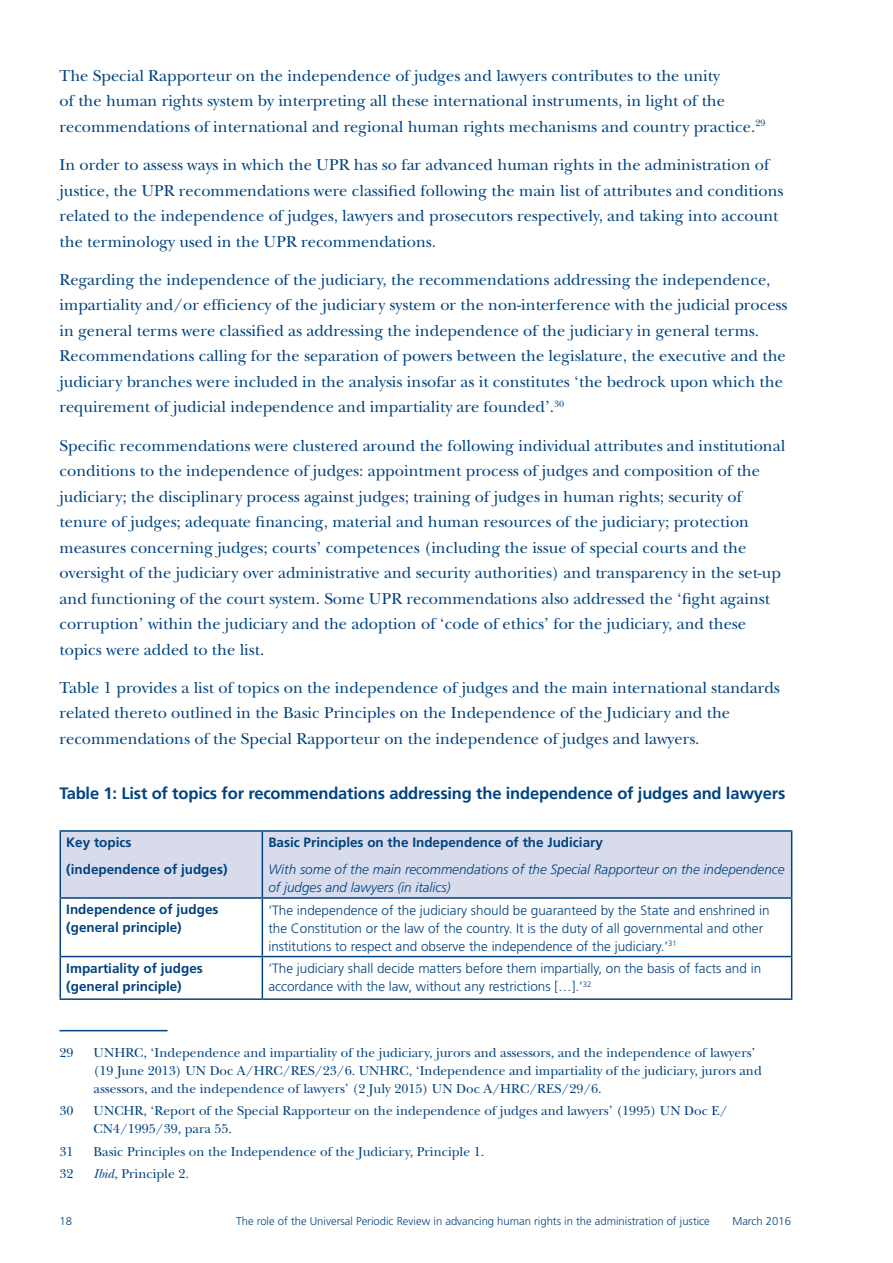
<style>
.page{position:relative;width:893px;height:1263px;background:#fff}
.page>*{position:absolute;margin:0;border:0;box-sizing:border-box;transform-origin:0 0}
.t1{font:16.5px/25.5px "New Baskerville";color:#004380}
.t2{font:700 16.5px "Frutiger";letter-spacing:-.01em;color:#004380}
.t3{font:13.5px/18px "New Baskerville";color:#004380}
.t4{font:300 13.5px/18px "Frutiger";color:#004380}
.t5{font:700 13.5px/18px "Frutiger";color:#004380}
.t6{font:italic 300 13.5px/18px "Frutiger";color:#004380}
.t7{font:300 11.25px "Frutiger";color:#004380}
.s1{font-style:italic}
</style>
<div class="page">
<div style="left:61px;top:832px;width:730px;height:65px;background:#d7dbec"></div>
<hr style="left:60px;top:830px;width:202px;height:2px;background:#004380">
<hr style="left:60px;top:832px;width:1px;height:65px;background:#004380">
<hr style="left:262px;top:830px;width:530px;height:2px;background:#004380">
<hr style="left:262px;top:832px;width:1px;height:65px;background:#004380">
<hr style="left:791px;top:832px;width:1px;height:65px;background:#004380">
<hr style="left:60px;top:897px;width:202px;height:2px;background:#004380">
<hr style="left:60px;top:899px;width:1px;height:57px;background:#004380">
<hr style="left:262px;top:897px;width:530px;height:2px;background:#004380">
<hr style="left:262px;top:899px;width:1px;height:57px;background:#004380">
<hr style="left:791px;top:899px;width:1px;height:57px;background:#004380">
<hr style="left:60px;top:956px;width:202px;height:1px;background:#004380">
<hr style="left:60px;top:957px;width:1px;height:41px;background:#004380">
<hr style="left:262px;top:956px;width:530px;height:1px;background:#004380">
<hr style="left:262px;top:957px;width:1px;height:41px;background:#004380">
<hr style="left:791px;top:957px;width:1px;height:41px;background:#004380">
<hr style="left:60px;top:998px;width:202px;height:2px;background:#004380">
<hr style="left:262px;top:998px;width:530px;height:2px;background:#004380">
<hr style="left:60px;top:1030px;width:108px;height:1px;background:#004380">
<p class="t1" style="left:60px;top:63px;width:707px">The Special Rapporteur on the independence of judges and lawyers contributes to the unity<br>of the human rights system by interpreting all these international instruments, in light of the recommendations of international and regional human rights mechanisms and country practice.<sup>29</sup></p>
<p class="t1" style="left:60px;top:152px;width:725px">In order to assess ways in which the UPR has so far advanced human rights in the administration of justice, the UPR recommendations were classified following the main list of attributes and conditions related to the independence of judges, lawyers and prosecutors respectively, and taking into account the terminology used in the UPR recommendations.</p>
<p class="t1" style="left:60px;top:267px;width:729px">Regarding the independence of the judiciary, the recommendations addressing the independence, impartiality and/or efficiency of the judiciary system or the non-interference with the judicial process in general terms were classified as addressing the independence of the judiciary in general terms.<br>Recommendations calling for the separation of powers between the legislature, the executive and the judiciary branches were included in the analysis insofar as it constitutes ‘the bedrock upon which the requirement of judicial independence and impartiality are founded’.<sup>30</sup></p>
<p class="t1" style="left:60px;top:432px;width:727px">Specific recommendations were clustered around the following individual attributes and institutional conditions to the independence of judges: appointment process of judges and composition of the judiciary; the disciplinary process against judges; training of judges in human rights; security of tenure of judges; adequate financing, material and human resources of the judiciary; protection measures concerning judges; courts’ competences (including the issue of special courts and the oversight of the judiciary over administrative and security authorities) and transparency in the set-up and functioning of the court system. Some UPR recommendations also addressed the ‘fight against corruption’ within the judiciary and the adoption of ‘code of ethics’ for the judiciary, and these topics were added to the list.</p>
<p class="t1" style="left:60px;top:675px;width:722px">Table 1 provides a list of topics on the independence of judges and the main international standards related thereto outlined in the Basic Principles on the Independence of the Judiciary and the recommendations of the Special Rapporteur on the independence of judges and lawyers.</p>
<p class="t2" style="left:60px;top:783px;width:727px">Table 1: List of topics for recommendations addressing the independence of judges and lawyers</p>
<p class="t5" style="left:66px;top:829px;width:163px;line-height:26.5px">Key topics (independence of judges)</p>
<p class="t5" style="left:268px;top:834px;width:336px">Basic Principles on the Independence of the Judiciary</p>
<p class="t6" style="left:268px;top:860px;width:518px">With some of the main recommendations of the Special Rapporteur on the independence of judges and lawyers (in italics)</p>
<p class="t5" style="left:66px;top:901px;width:154px">Independence of judges (general principle)</p>
<p class="t4" style="left:268px;top:901px;width:503px">‘The independence of the judiciary should be guaranteed by the State and enshrined in the Constitution or the law of the country. It is the duty of all governmental and other institutions to respect and observe the independence of the judiciary.’<sup>31</sup></p>
<p class="t5" style="left:66px;top:959px;width:138px">Impartiality of judges (general principle)</p>
<p class="t4" style="left:268px;top:959px;width:494px">‘The judiciary shall decide matters before them impartially, on the basis of facts and in accordance with the law, without any restrictions […].’<sup>32</sup></p>
<p class="t3" style="left:60px;top:1044px;width:16px">29</p>
<p class="t3" style="left:94px;top:1044px;width:670px">UNHRC, ‘Independence and impartiality of the judiciary, jurors and assessors, and the independence of lawyers’ (19 June 2013) UN Doc A/HRC/RES/23/6. UNHRC, ‘Independence and impartiality of the judiciary, jurors and assessors, and the independence of lawyers’ (2 July 2015) UN Doc A/HRC/RES/29/6.</p>
<p class="t3" style="left:60px;top:1102px;width:16px">30</p>
<p class="t3" style="left:94px;top:1102px;width:635px">UNCHR, ‘Report of the Special Rapporteur on the independence of judges and lawyers’ (1995) UN Doc E/<br>CN4/1995/39, para 55.</p>
<p class="t3" style="left:60px;top:1142px;width:16px">31</p>
<p class="t3" style="left:94px;top:1142px;width:392px">Basic Principles on the Independence of the Judiciary, Principle 1.</p>
<p class="t3" style="left:60px;top:1164px;width:16px">32</p>
<p class="t3" style="left:94px;top:1164px;width:97px"><span class="s1">Ibid</span>, Principle 2.</p>
<p class="t7" style="left:60px;top:1214px;width:14px">18</p>
<p class="t7" style="left:236px;top:1214px;width:475px">The role of the Universal Periodic Review in advancing human rights in the administration of justice</p>
<p class="t7" style="left:732px;top:1214px;width:60px">March 2016</p>
</div>
